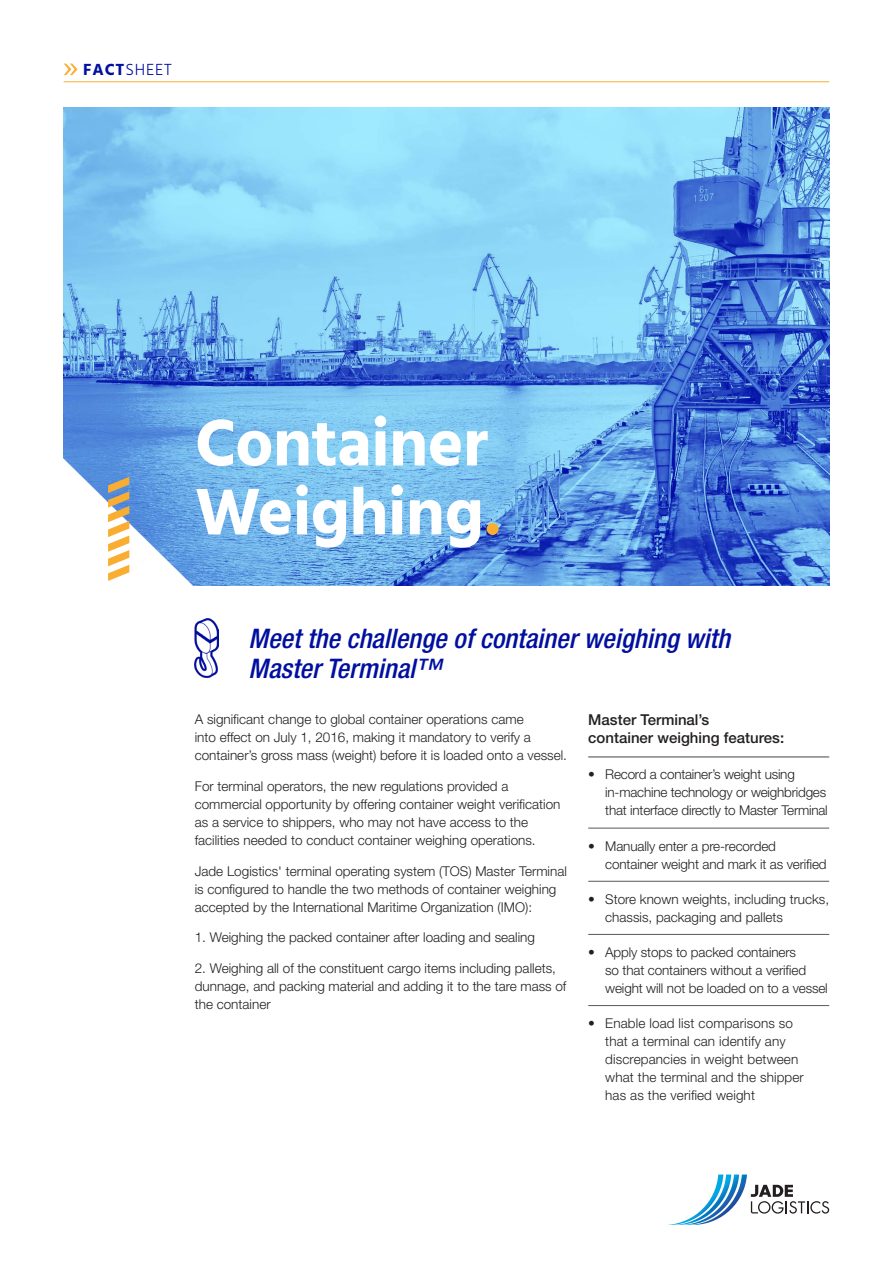
<style>
.page{position:relative;width:893px;height:1263px;background:#fff}
.page>*{position:absolute;margin:0;border:0;box-sizing:border-box;transform-origin:0 0}
.Heading{font:700 67.5px/69px "Hind";letter-spacing:-.01em;color:#fff}
.Subheading{font:italic 500 condensed 27px/30px "Helvetica Neue LT Std";color:#000f9f}
.t1{font:300 16.5px "Hind";letter-spacing:.05em;color:#000f9f}
.Black_Subheading{font:500 15px/18px "Helvetica Neue LT Std";color:#231f20}
.Body_Text{font:300 13.5px/18px "Helvetica Neue LT Std";color:#231f20}
.s1{font-weight:700}
.s2{color:#f9ae32}
</style>
<div class="page">
<svg style="left:668px;top:1174px;width:161px;height:51px"></svg>
<hr style="left:64px;top:81px;width:765px;height:1px;background:#f9ae32">
<svg style="left:64px;top:64px;width:14px;height:11px"></svg>
<img style="left:64px;top:107px;width:765px;height:479px">
<svg style="left:108px;top:477px;width:21px;height:104px"></svg>
<hr style="left:588px;top:756px;width:241px;height:1px;background:#57585a">
<hr style="left:588px;top:828px;width:241px;height:1px;background:#57585a">
<hr style="left:588px;top:881px;width:241px;height:1px;background:#57585a">
<hr style="left:588px;top:934px;width:241px;height:1px;background:#57585a">
<hr style="left:588px;top:1005px;width:241px;height:1px;background:#57585a">
<img style="left:195px;top:619px;width:23px;height:59px">
<p class="t1" style="left:83px;top:59px;width:90px"><span class="s1">FACT</span>SHEET</p>
<p class="Heading" style="left:195px;top:408px;width:308px">Container<br>Weighing<span class="s2">.</span></p>
<p class="Subheading" style="left:249px;top:624px;width:483px">Meet the challenge of container weighing with<br>Master Terminal™</p>
<p class="Body_Text" style="left:195px;top:710px;width:374px">A significant change to global container operations came<br>into effect on July 1, 2016, making it mandatory to verify a container’s gross mass (weight) before it is loaded onto a vessel.</p>
<p class="Body_Text" style="left:195px;top:777px;width:367px">For terminal operators, the new regulations provided a commercial opportunity by offering container weight verification as a service to shippers, who may not have access to the facilities needed to conduct container weighing operations.</p>
<p class="Body_Text" style="left:195px;top:861px;width:374px">Jade Logistics' terminal operating system (TOS) Master Terminal is configured to handle the two methods of container weighing accepted by the International Maritime Organization (IMO):</p>
<p class="Body_Text" style="left:195px;top:928px;width:342px">1. Weighing the packed container after loading and sealing</p>
<p class="Body_Text" style="left:195px;top:959px;width:373px">2. Weighing all of the constituent cargo items including pallets, dunnage, and packing material and adding it to the tare mass of the container</p>
<p class="Black_Subheading" style="left:588px;top:711px;width:197px">Master Terminal’s<br>container weighing features:</p>
<p class="Body_Text" style="left:605px;top:765px;width:224px;text-indent:-17px">• Record a container’s weight using in-machine technology or weighbridges that interface directly to Master Terminal</p>
<p class="Body_Text" style="left:605px;top:836px;width:223px;text-indent:-17px">• Manually enter a pre-recorded container weight and mark it as verified</p>
<p class="Body_Text" style="left:605px;top:889px;width:225px;text-indent:-17px">• Store known weights, including trucks, chassis, packaging and pallets</p>
<p class="Body_Text" style="left:605px;top:943px;width:224px;text-indent:-17px">• Apply stops to packed containers<br>so that containers without a verified weight will not be loaded on to a vessel</p>
<p class="Body_Text" style="left:605px;top:1014px;width:200px;text-indent:-17px">• Enable load list comparisons so that a terminal can identify any discrepancies in weight between what the terminal and the shipper has as the verified weight</p>
</div>
